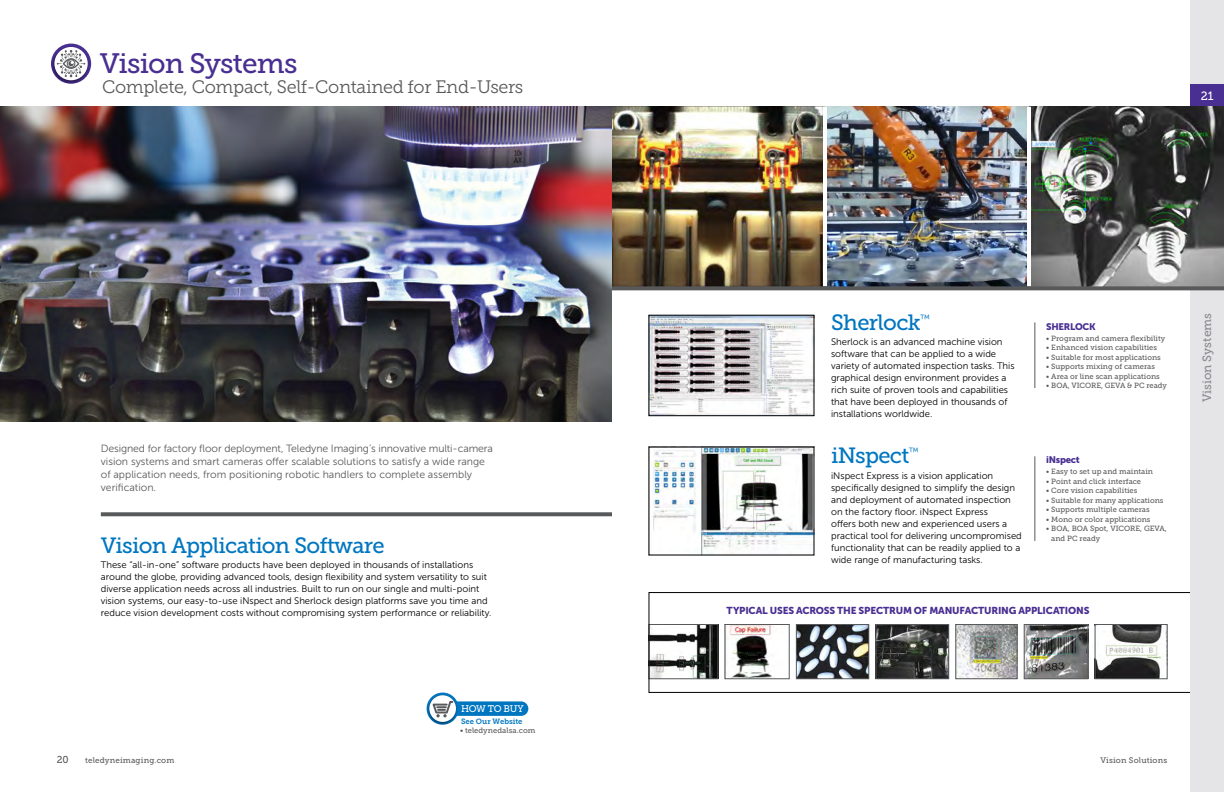
<style>
.page{position:relative;width:1224px;height:792px;background:#fff}
.page>*{position:absolute;margin:0;border:0;box-sizing:border-box;transform-origin:0 0}
.t1{font:28px "Museo Slab 500";letter-spacing:-.03em;color:#492f92}
.t2{font:22px "Museo Slab 500";letter-spacing:-.03em;color:#0076c0}
.t3{font:18px "Museo Slab 300";letter-spacing:-.02em;color:#58595b}
.t4{font:12px "Museo Slab 500";color:#888a8d}
.t5{font:12px "Museo Slab 500";color:#fff}
.t6{font:10.5px/13px "Museo Sans 300";color:#58595b}
.t7{font:10px "Museo Sans 900";letter-spacing:-.015em;color:#492f92}
.t8{font:10px "Museo Slab 500";color:#58595b}
.t9{font:9.6px "Museo Slab 500";letter-spacing:-.04em;color:#fff}
.t10{font:9.5px/12px "Museo Sans 300";color:#000}
.t11{font:9.5px "Museo Sans 900";letter-spacing:-.03em;color:#492f92}
.t12{font:8px "Museo Slab 500";letter-spacing:.02em;color:#58595b}
.t13{font:7.6px "Museo Slab 500";color:#58595b}
.t14{font:7.6px "Museo Slab 700";letter-spacing:.005em;color:#0076c0}
.t15{font:7.5px/9.5px "Museo Slab 500";color:#58595b}
</style>
<div class="page">
<svg style="left:649px;top:592px;width:542px;height:101px"></svg>
<div style="left:1191px;top:0;width:33px;height:792px;background:#e5e5e7"></div>
<div style="left:1191px;top:84px;width:33px;height:23px;background:#492f92"></div>
<img style="left:0;top:107px;width:612px;height:314px">
<img style="left:612px;top:107px;width:612px;height:179px">
<hr style="left:823px;top:107px;width:4px;height:179px;background:#fff">
<hr style="left:1027px;top:107px;width:4px;height:179px;background:#fff">
<svg style="left:51px;top:44px;width:40px;height:40px"></svg>
<div style="left:52px;top:46px;width:37px;height:38px;background:#000;opacity:.45"></div>
<svg style="left:54px;top:47px;width:34px;height:33px"></svg>
<svg style="left:57px;top:50px;width:28px;height:29px"></svg>
<svg style="left:101px;top:512px;width:511px;height:4px;background:#636466"></svg>
<div style="left:427px;top:693px;width:32px;height:32px;background:#0076c0;border-radius:50%"></div>
<div style="left:427px;top:694px;width:30px;height:31px;background:#000;opacity:.45"></div>
<svg style="left:429px;top:695px;width:27px;height:27px"></svg>
<svg style="left:433px;top:701px;width:95px;height:20px"></svg>
<img style="left:651px;top:317px;width:161px;height:97px">
<div style="left:649px;top:315px;width:165px;height:101px;border:1px solid #000"></div>
<img style="left:652px;top:449px;width:160px;height:104px">
<hr style="left:1035px;top:322px;width:1px;height:66px;background:#58595b">
<hr style="left:1035px;top:456px;width:1px;height:85px;background:#58595b">
<svg style="left:612px;top:286px;width:612px;height:4px;background:#57585a"></svg>
<h1 class="t1" style="left:100px;top:48px;width:199px">Vision Systems</h1>
<h3 class="t3" style="left:102px;top:77px;width:423px">Complete, Compact, Self-Contained for End-Users</h3>
<p class="t5" style="left:1201px;top:89px;width:14px">21</p>
<p class="t6" style="left:101px;top:442px;width:394px">Designed for factory floor deployment, Teledyne Imaging’s innovative multi-camera vision systems and smart cameras offer scalable solutions to satisfy a wide range of application needs, from positioning robotic handlers to complete assembly verification.</p>
<h2 class="t2" style="left:101px;top:533px;width:285px">Vision Application Software</h2>
<p class="t10" style="left:101px;top:559px;width:392px">These “all-in-one” software products have been deployed in thousands of installations around the globe, providing advanced tools, design flexibility and system versatility to suit diverse application needs across all industries. Built to run on our single and multi-point vision systems, our easy-to-use iNspect and Sherlock design platforms save you time and reduce vision development costs without compromising system performance or reliability.</p>
<p class="t9" style="left:461px;top:703px;width:64px">HOW TO BUY</p>
<p class="t14" style="left:461px;top:717px;width:63px">See Our Website</p>
<p class="t13" style="left:460px;top:726px;width:77px">• teledynedalsa.com</p>
<h2 class="t2" style="left:831px;top:310px;width:100px">Sherlock<sup>™</sup></h2>
<p class="t10" style="left:831px;top:336px;width:185px">Sherlock is an advanced machine vision software that can be applied to a wide variety of automated inspection tasks. This graphical design environment provides a rich suite of proven tools and capabilities that have been deployed in thousands of installations worldwide.</p>
<h2 class="t2" style="left:831px;top:444px;width:89px">iNspect<sup>™</sup></h2>
<p class="t10" style="left:831px;top:470px;width:192px">iNspect Express is a vision application specifically designed to simplify the design and deployment of automated inspection on the factory floor. iNspect Express<br>offers both new and experienced users a practical tool for delivering uncompromised functionality that can be readily applied to a wide range of manufacturing tasks.</p>
<p class="t11" style="left:1046px;top:321px;width:51px">SHERLOCK</p>
<p class="t15" style="left:1046px;top:333px;width:121px">• Program and camera flexibility</p>
<p class="t15" style="left:1046px;top:343px;width:112px">• Enhanced vision capabilities</p>
<p class="t15" style="left:1046px;top:352px;width:116px">• Suitable for most applications</p>
<p class="t15" style="left:1046px;top:362px;width:110px">• Supports mixing of cameras</p>
<p class="t15" style="left:1046px;top:371px;width:115px">• Area or line scan applications</p>
<p class="t15" style="left:1046px;top:381px;width:122px">• BOA, VICORE, GEVA &amp; PC ready</p>
<p class="t11" style="left:1046px;top:455px;width:35px">iNspect</p>
<p class="t15" style="left:1046px;top:467px;width:108px">• Easy to set up and maintain</p>
<p class="t15" style="left:1046px;top:477px;width:96px">• Point and click interface</p>
<p class="t15" style="left:1046px;top:486px;width:93px">• Core vision capabilities</p>
<p class="t15" style="left:1046px;top:496px;width:119px">• Suitable for many applications</p>
<p class="t15" style="left:1046px;top:505px;width:105px">• Supports multiple cameras</p>
<p class="t15" style="left:1046px;top:515px;width:106px">• Mono or color applications</p>
<p class="t15" style="left:1051px;top:524px;width:117px;text-indent:-5px">• BOA, BOA Spot, VICORE, GEVA, and PC ready</p>
<p class="t7" style="left:727px;top:605px;width:364px">TYPICAL USES ACROSS THE SPECTRUM OF MANUFACTURING APPLICATIONS</p>
<p class="t8" style="left:57px;top:754px;width:14px">20</p>
<p class="t12" style="left:85px;top:756px;width:91px">teledyneimaging.com</p>
<p class="t12" style="left:1101px;top:756px;width:68px">Vision Solutions</p>
<p class="t4" style="left:1200px;top:402px;width:91px;rotate:-90deg">Vision Systems</p>
</div>
